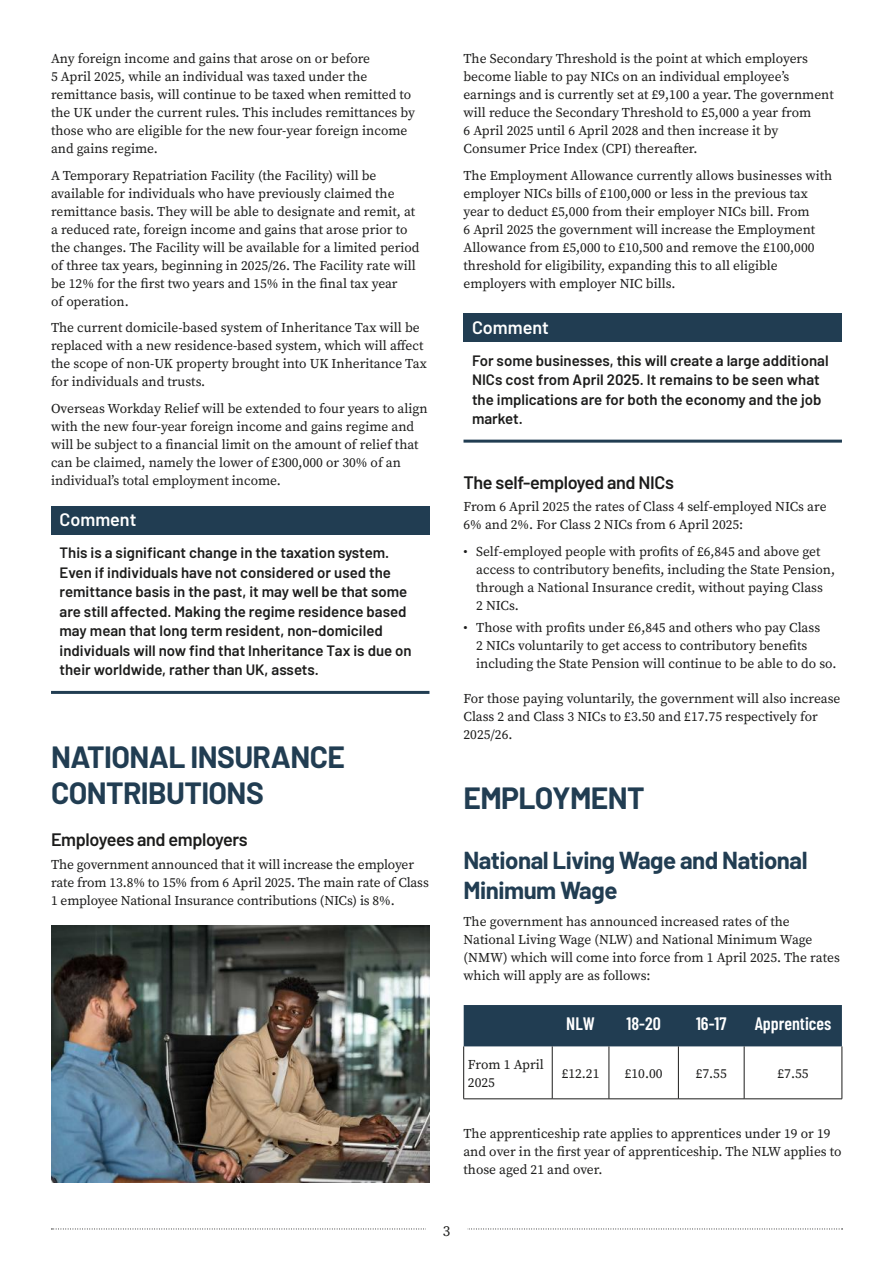
<style>
.page{position:relative;width:893px;height:1263px;background:#fff}
.page>*{position:absolute;margin:0;border:0;box-sizing:border-box;transform-origin:0 0}
.t1{font:700 30px/36px "Barlow";letter-spacing:-.02em;color:#213d52}
.t2{font:700 24px/30px "Barlow";letter-spacing:-.02em;color:#213d52}
.t3{font:600 18px "Barlow";letter-spacing:-.02em;color:#1c1c1b}
.t4{font:600 18px "Barlow Condensed";color:#fff}
.t5{font:600 18px "Barlow";color:#fff}
.t6{font:600 15px/19.5px "Barlow";color:#1c1c1b}
.t7{font:15px "Source Serif Pro";color:#1c1c1b}
.t8{font:13.5px/18px "Source Serif Pro";color:#1c1c1b}
</style>
<div class="page">
<svg style="left:51px;top:1228px;width:792px;height:1px"></svg>
<div style="left:426px;top:1208px;width:41px;height:42px;background:#fff"></div>
<div style="left:51px;top:506px;width:378px;height:29px;background:#213d52"></div>
<hr style="left:51px;top:691px;width:378px;height:3px;background:#213d52">
<img style="left:51px;top:925px;width:378px;height:257px">
<div style="left:463px;top:313px;width:379px;height:29px;background:#213d52"></div>
<hr style="left:463px;top:440px;width:379px;height:3px;background:#213d52">
<div style="left:464px;top:1005px;width:378px;height:41px;background:#213d52"></div>
<hr style="left:463px;top:1046px;width:1px;height:53px;background:#1c1c1b">
<hr style="left:842px;top:1046px;width:1px;height:53px;background:#1c1c1b">
<hr style="left:463px;top:1098px;width:89px;height:1px;background:#1c1c1b">
<hr style="left:552px;top:1098px;width:57px;height:1px;background:#1c1c1b">
<hr style="left:609px;top:1098px;width:69px;height:1px;background:#1c1c1b">
<hr style="left:678px;top:1098px;width:66px;height:1px;background:#1c1c1b">
<hr style="left:744px;top:1098px;width:98px;height:1px;background:#1c1c1b">
<hr style="left:552px;top:1046px;width:1px;height:53px;background:#1c1c1b">
<hr style="left:609px;top:1046px;width:1px;height:53px;background:#1c1c1b">
<hr style="left:678px;top:1046px;width:1px;height:53px;background:#1c1c1b">
<hr style="left:744px;top:1046px;width:1px;height:53px;background:#1c1c1b">
<p class="t8" style="left:51px;top:50px;width:366px">Any foreign income and gains that arose on or before<br>5 April 2025, while an individual was taxed under the remittance basis, will continue to be taxed when remitted to the UK under the current rules. This includes remittances by those who are eligible for the new four-year foreign income and gains regime.</p>
<p class="t8" style="left:51px;top:166px;width:370px">A Temporary Repatriation Facility (the Facility) will be available for individuals who have previously claimed the remittance basis. They will be able to designate and remit, at a reduced rate, foreign income and gains that arose prior to the changes. The Facility will be available for a limited period of three tax years, beginning in 2025/26. The Facility rate will be 12% for the first two years and 15% in the final tax year<br>of operation.</p>
<p class="t8" style="left:51px;top:319px;width:377px">The current domicile-based system of Inheritance Tax will be replaced with a new residence-based system, which will affect the scope of non-UK property brought into UK Inheritance Tax for individuals and trusts.</p>
<p class="t8" style="left:51px;top:399px;width:378px">Overseas Workday Relief will be extended to four years to align with the new four-year foreign income and gains regime and will be subject to a financial limit on the amount of relief that can be claimed, namely the lower of £300,000 or 30% of an individual’s total employment income.</p>
<h3 class="t5" style="left:60px;top:507px;width:78px">Comment</h3>
<p class="t6" style="left:60px;top:542px;width:354px">This is a significant change in the taxation system.<br>Even if individuals have not considered or used the remittance basis in the past, it may well be that some are still affected. Making the regime residence based may mean that long term resident, non-domiciled individuals will now find that Inheritance Tax is due on their worldwide, rather than UK, assets.</p>
<h1 class="t1" style="left:51px;top:737px;width:295px">NATIONAL INSURANCE<br>CONTRIBUTIONS</h1>
<h3 class="t3" style="left:51px;top:827px;width:198px">Employees and employers</h3>
<p class="t8" style="left:51px;top:855px;width:379px">The government announced that it will increase the employer rate from 13.8% to 15% from 6 April 2025. The main rate of Class<br>1 employee National Insurance contributions (NICs) is 8%.</p>
<p class="t8" style="left:463px;top:50px;width:372px">The Secondary Threshold is the point at which employers become liable to pay NICs on an individual employee’s earnings and is currently set at £9,100 a year. The government will reduce the Secondary Threshold to £5,000 a year from<br>6 April 2025 until 6 April 2028 and then increase it by Consumer Price Index (CPI) thereafter.</p>
<p class="t8" style="left:463px;top:166px;width:370px">The Employment Allowance currently allows businesses with employer NICs bills of £100,000 or less in the previous tax year to deduct £5,000 from their employer NICs bill. From<br>6 April 2025 the government will increase the Employment Allowance from £5,000 to £10,500 and remove the £100,000 threshold for eligibility, expanding this to all eligible employers with employer NIC bills.</p>
<h3 class="t5" style="left:472px;top:314px;width:78px">Comment</h3>
<p class="t6" style="left:472px;top:349px;width:358px">For some businesses, this will create a large additional NICs cost from April 2025. It remains to be seen what the implications are for both the economy and the job market.</p>
<h3 class="t3" style="left:463px;top:469px;width:212px">The self-employed and NICs</h3>
<p class="t8" style="left:463px;top:498px;width:365px">From 6 April 2025 the rates of Class 4 self-employed NICs are<br>6% and 2%. For Class 2 NICs from 6 April 2025:</p>
<p class="t8" style="left:476px;top:542px;width:360px;text-indent:-13px">• Self-employed people with profits of £6,845 and above get access to contributory benefits, including the State Pension, through a National Insurance credit, without paying Class<br>2 NICs.</p>
<p class="t8" style="left:476px;top:619px;width:362px;text-indent:-13px">• Those with profits under £6,845 and others who pay Class<br>2 NICs voluntarily to get access to contributory benefits including the State Pension will continue to be able to do so.</p>
<p class="t8" style="left:463px;top:690px;width:378px">For those paying voluntarily, the government will also increase<br>Class 2 and Class 3 NICs to £3.50 and £17.75 respectively for<br>2025/26.</p>
<h1 class="t1" style="left:463px;top:778px;width:183px">EMPLOYMENT</h1>
<h2 class="t2" style="left:463px;top:843px;width:346px">National Living Wage and National<br>Minimum Wage</h2>
<p class="t8" style="left:463px;top:912px;width:378px">The government has announced increased rates of the National Living Wage (NLW) and National Minimum Wage (NMW) which will come into force from 1 April 2025. The rates which will apply are as follows:</p>
<h3 class="t4" style="left:566px;top:1011px;width:30px">NLW</h3>
<h3 class="t4" style="left:626px;top:1011px;width:36px">18-20</h3>
<h3 class="t4" style="left:696px;top:1011px;width:32px">16-17</h3>
<h3 class="t4" style="left:755px;top:1011px;width:78px">Apprentices</h3>
<p class="t8" style="left:468px;top:1055px;width:77px">From 1 April<br>2025</p>
<p class="t8" style="left:562px;top:1064px;width:39px">£12.21</p>
<p class="t8" style="left:625px;top:1064px;width:39px">£10.00</p>
<p class="t8" style="left:696px;top:1064px;width:33px">£7.55</p>
<p class="t8" style="left:777px;top:1064px;width:33px">£7.55</p>
<p class="t8" style="left:463px;top:1125px;width:380px">The apprenticeship rate applies to apprentices under 19 or 19 and over in the first year of apprenticeship. The NLW applies to those aged 21 and over.</p>
<p class="t7" style="left:443px;top:1221px;width:9px">3</p>
</div>
